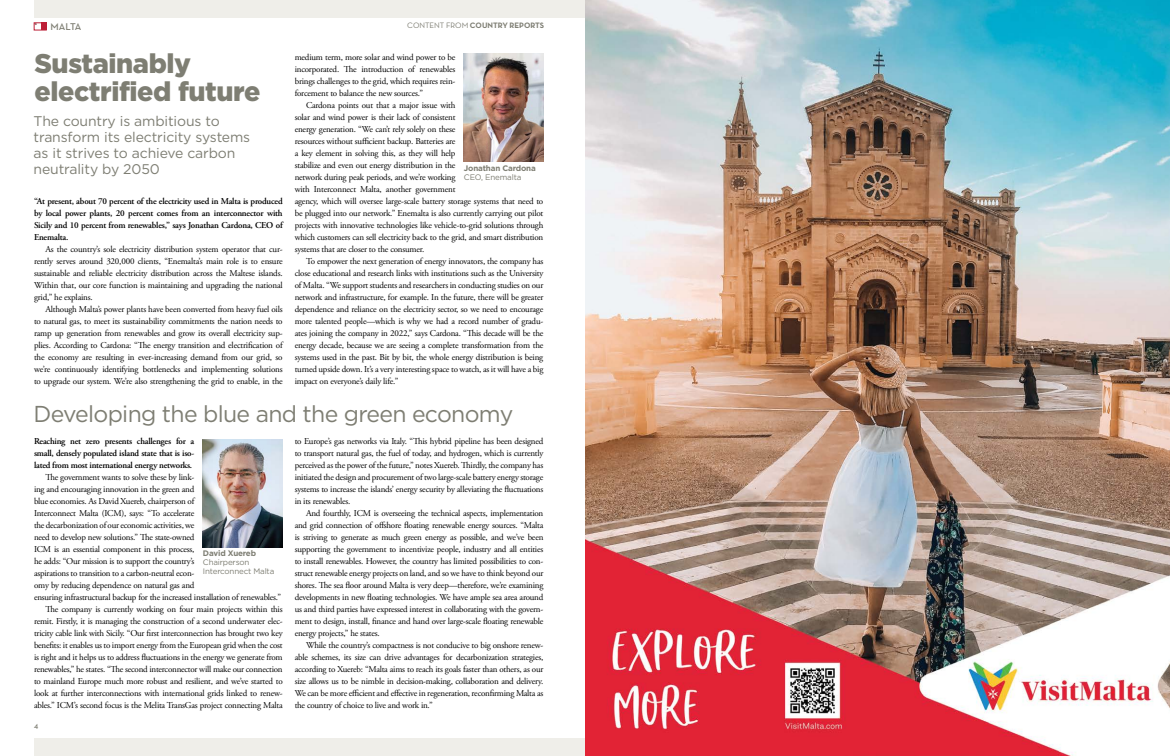
<style>
.page{position:relative;width:1170px;height:756px;background:#fff}
.page>*{position:absolute;margin:0;border:0;box-sizing:border-box;transform-origin:0 0}
.t1{font:900 27px/28px "Gotham";letter-spacing:-.015em;color:#7e7e73}
.t2{font:23px "Gotham";letter-spacing:-.03em;color:#7e7e73}
.t3{font:14px/16px "Gotham";letter-spacing:-.01em;color:#7e7e73}
.t4{font:600 10px "Neutra Text TF";letter-spacing:-.04em;color:#7e7e73}
.t5{font:9px/12px "Adobe Garamond Pro";letter-spacing:-.025em;color:#000;text-align:justify}
.t6{font:600 9px/12px "Adobe Garamond Pro";letter-spacing:-.025em;color:#000;text-align:justify}
.t7{font:8px/9px "Gotham";letter-spacing:-.02em;color:#7e7e73}
.t8{font:700 8px "Gotham";letter-spacing:-.02em;color:#7e7e73}
.t9{font:700 8px "Neutra Text TF";color:#7e7e73}
.t10{font:600 8px "Neutra Text TF";color:#7e7e73}
.s1{font-weight:400}
</style>
<div class="page">
<div style="left:34px;top:0;width:1103px;height:17px;background:#efeee9"></div>
<div style="left:34px;top:739px;width:1103px;height:17px;background:#efeee9"></div>
<div style="left:40px;top:23px;width:6px;height:7px;background:#bd1f37"></div>
<div style="left:34px;top:23px;width:12px;height:7px;border:1px solid #bd2037"></div>
<img style="left:464px;top:53px;width:79px;height:108px">
<img style="left:203px;top:439px;width:79px;height:108px">
<img style="left:585px;top:0;width:585px;height:756px">
<p class="t4" style="left:50px;top:21px;width:33px">MALTA</p>
<p class="t9" style="left:407px;top:21px;width:138px"><span class="s1">CONTENT FROM</span> COUNTRY REPORTS</p>
<h1 class="t1" style="left:34px;top:49px;width:228px">Sustainably electrified future</h1>
<h3 class="t3" style="left:34px;top:113px;width:218px">The country is ambitious to transform its electricity systems as it strives to achieve carbon neutrality by 2050</h3>
<p class="t6" style="left:34px;top:195px;width:250px">“At present, about 70 percent of the electricity used in Malta is produced by local power plants, 20 percent comes from an interconnector with Sicily and 10 percent from renewables,” says Jonathan Cardona, CEO of Enemalta.</p>
<p class="t5" style="left:34px;top:243px;width:250px;text-indent:11px">As the country’s sole electricity distribution system operator that cur&shy;rently serves around 320,000 clients, “Enemalta’s main role is to ensure sustainable and reliable electricity distribution across the Maltese islands.<br>Within that, our core function is maintaining and upgrading the national grid,” he explains.</p>
<p class="t5" style="left:34px;top:303px;width:250px;text-indent:11px">Although Malta’s power plants have been converted from heavy fuel oils to natural gas, to meet its sustainability commitments the nation needs to ramp up generation from renewables and grow its overall electricity sup&shy;plies. According to Cardona: “The energy transition and electrification of the economy are resulting in ever-increasing demand from our grid, so we’re continuously identifying bottlenecks and implementing solutions to upgrade our system. We’re also strengthening the grid to enable, in the</p>
<p class="t5" style="left:295px;top:51px;width:162px">medium term, more solar and wind power to be incorporated. The introduction of renewables brings challenges to the grid, which requires rein&shy;forcement to balance the new sources.”</p>
<p class="t5" style="left:295px;top:99px;width:250px;text-align:left;text-indent:11px">Cardona points out that a major issue with<br>solar and wind power is their lack of consistent<br>energy generation. “We can’t rely solely on these<br>resources without sufficient backup. Batteries are<br>a key element in solving this, as they will help<br>stabilize and even out energy distribution in the<br>network during peak periods, and we’re working<br>with Interconnect Malta, another government<br>agency, which will oversee large-scale battery storage systems that need to be plugged into our network.” Enemalta is also currently carrying out pilot projects with innovative technologies like vehicle-to-grid solutions through which customers can sell electricity back to the grid, and smart distribution systems that are closer to the consumer.</p>
<p class="t5" style="left:295px;top:255px;width:250px;text-indent:11px">To empower the next generation of energy innovators, the company has close educational and research links with institutions such as the University of Malta. “We support students and researchers in conducting studies on our network and infrastructure, for example. In the future, there will be greater dependence and reliance on the electricity sector, so we need to encourage more talented people—which is why we had a record number of gradu&shy;ates joining the company in 2022,” says Cardona. “This decade will be the energy decade, because we are seeing a complete transformation from the systems used in the past. Bit by bit, the whole energy distribution is being turned upside down. It’s a very interesting space to watch, as it will have a big impact on everyone’s daily life.”</p>
<p class="t8" style="left:464px;top:163px;width:73px">Jonathan Cardona</p>
<p class="t7" style="left:464px;top:172px;width:59px">CEO, Enemalta</p>
<h2 class="t2" style="left:34px;top:401px;width:481px">Developing the blue and the green economy</h2>
<p class="t6" style="left:34px;top:435px;width:162px">Reaching net zero presents challenges for a small, densely populated island state that is iso&shy;lated from most international energy networks.</p>
<p class="t5" style="left:45px;top:471px;width:151px">The government wants to solve these by link-</p>
<p class="t5" style="left:34px;top:483px;width:162px">ing and encouraging innovation in the green and</p>
<p class="t5" style="left:34px;top:495px;width:162px">blue economies. As David Xuereb, chairperson of</p>
<p class="t5" style="left:34px;top:507px;width:162px">Interconnect Malta (ICM), says: “To accelerate</p>
<p class="t5" style="left:34px;top:519px;width:162px">the decarbonization of our economic activities, we</p>
<p class="t5" style="left:34px;top:531px;width:162px">need to develop new solutions.” The state-owned</p>
<p class="t5" style="left:34px;top:543px;width:162px">ICM is an essential component in this process,</p>
<p class="t5" style="left:34px;top:555px;width:162px">he adds: “Our mission is to support the country’s</p>
<p class="t5" style="left:34px;top:567px;width:162px">aspirations to transition to a carbon-neutral econ-</p>
<p class="t5" style="left:34px;top:579px;width:162px">omy by reducing dependence on natural gas and</p>
<p class="t5" style="left:34px;top:591px;width:249px">ensuring infrastructural backup for the increased installation of renewables.”</p>
<p class="t5" style="left:45px;top:603px;width:239px">The company is currently working on four main projects within this</p>
<p class="t5" style="left:34px;top:615px;width:250px">remit. Firstly, it is managing the construction of a second underwater elec-</p>
<p class="t5" style="left:34px;top:627px;width:250px">tricity cable link with Sicily. “Our first interconnection has brought two key</p>
<p class="t5" style="left:34px;top:639px;width:250px">benefits: it enables us to import energy from the European grid when the cost</p>
<p class="t5" style="left:34px;top:651px;width:250px">is right and it helps us to address fluctuations in the energy we generate from</p>
<p class="t5" style="left:34px;top:663px;width:250px">renewables,” he states. “The second interconnector will make our connection</p>
<p class="t5" style="left:34px;top:675px;width:250px">to mainland Europe much more robust and resilient, and we’ve started to</p>
<p class="t5" style="left:34px;top:687px;width:250px">look at further interconnections with international grids linked to renew-</p>
<p class="t5" style="left:34px;top:699px;width:250px">ables.” ICM’s second focus is the Melita TransGas project connecting Malta</p>
<p class="t8" style="left:203px;top:549px;width:55px">David Xuereb</p>
<p class="t7" style="left:203px;top:558px;width:73px">Chairperson<br>Interconnect Malta</p>
<p class="t10" style="left:34px;top:720px;width:6px">4</p>
<p class="t5" style="left:295px;top:435px;width:250px">to Europe’s gas networks via Italy. “This hybrid pipeline has been designed to transport natural gas, the fuel of today, and hydrogen, which is currently perceived as the power of the future,” notes Xuereb. Thirdly, the company has initiated the design and procurement of two large-scale battery energy storage systems to increase the islands’ energy security by alleviating the fluctuations in its renewables.</p>
<p class="t5" style="left:295px;top:507px;width:250px;text-indent:11px">And fourthly, ICM is overseeing the technical aspects, implementation and grid connection of offshore floating renewable energy sources. “Malta is striving to generate as much green energy as possible, and we’ve been supporting the government to incentivize people, industry and all entities to install renewables. However, the country has limited possibilities to con&shy;struct renewable energy projects on land, and so we have to think beyond our shores. The sea floor around Malta is very deep—therefore, we’re examining developments in new floating technologies. We have ample sea area around us and third parties have expressed interest in collaborating with the govern&shy;ment to design, install, finance and hand over large-scale floating renewable energy projects,” he states.</p>
<p class="t5" style="left:295px;top:639px;width:250px;text-indent:11px">While the country’s compactness is not conducive to big onshore renew&shy;able schemes, its size can drive advantages for decarbonization strategies, according to Xuereb: “Malta aims to reach its goals faster than others, as our size allows us to be nimble in decision-making, collaboration and delivery.<br>We can be more efficient and effective in regeneration, reconfirming Malta as the country of choice to live and work in.”</p>
</div>
